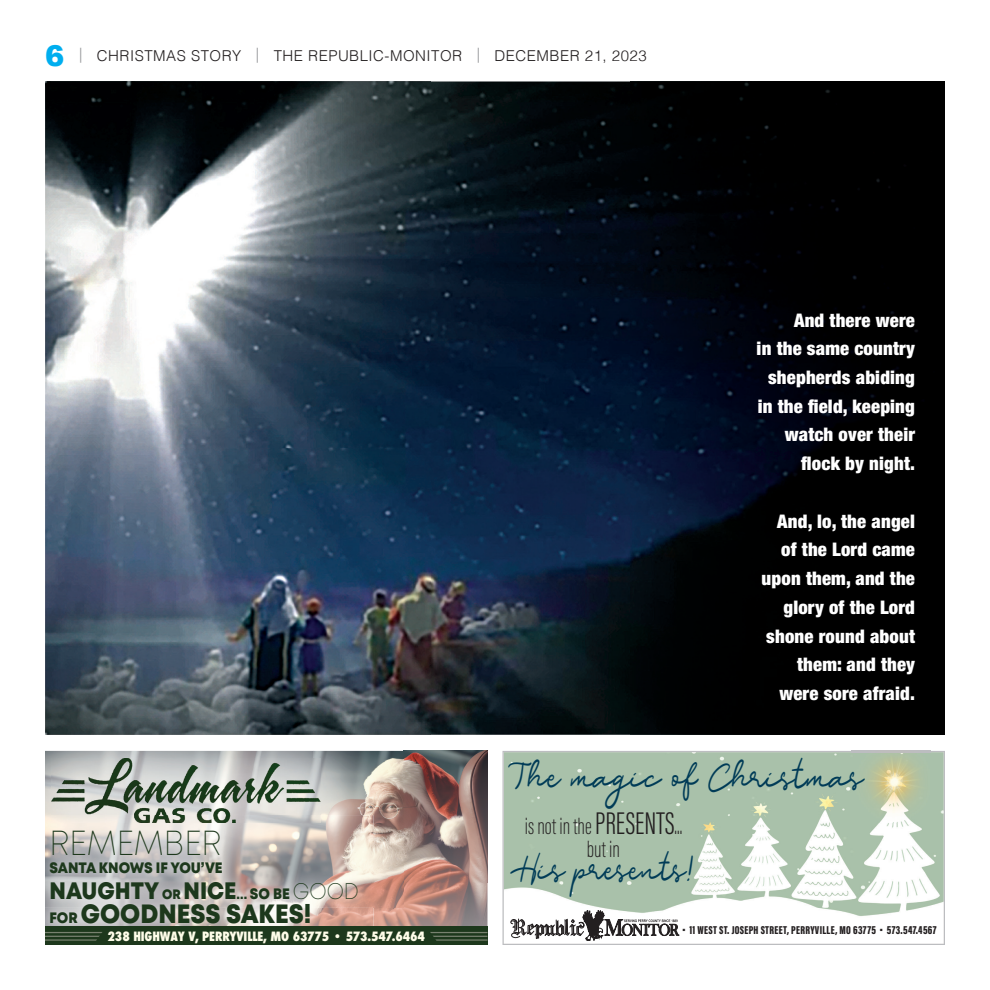
<style>
.page{position:relative;width:990px;height:990px;background:#fff}
.page>*{position:absolute;margin:0;border:0;box-sizing:border-box;transform-origin:0 0}
.t1{font:34.75px "Mont Extra Light DEMO";color:#1d381c;scale:.91 1}
.t2{font:32.5px "Dear Jane";color:#003b57;scale:.74 1}
.t3{font:31.25px "Dear Jane";color:#003b57;scale:.73 1}
.t4{font:26.38px "Mont Heavy DEMO";color:#1d381c;scale:.91 1}
.t5{font:23.75px "Mont Heavy DEMO";color:#1d381c;scale:.91 1}
.t6{font:200 23.25px/23.5px "Acumin Pro Extra Cond";color:#231f20;text-align:center}
.t7{font:900 condensed 18.75px/28.8px "Helvetica Neue LT Std";letter-spacing:.01em;color:#fff;text-align:right}
.t8{font:15.12px "Mont Heavy DEMO";color:#1d381c;scale:.91 1}
.t9{font:300 15px "Helvetica";letter-spacing:.035em;color:#231f20}
.t10{font:800 condensed 12.5px "Futura";letter-spacing:-.01em;color:#fffde9}
.t11{font:900 11.75px "Acumin Pro Extra Cond";letter-spacing:.025em;color:#231f20}
.s1{font-family:"Arial";font-weight:900;font-size:28.75px;color:#00aeef}
.s2{color:#939598}
.s3{font-size:13.62px}
.s4{font-size:15.12px}
.s5{font-family:"Mont Extra Light DEMO";font-size:22.62px}
.s6{font-weight:300;font-size:32.38px}
.s7{font-size:25.88px}
.s8{font-size:28.12px}
</style>
<div class="page">
<img style="left:403px;top:751px;width:85px;height:131px">
<img style="left:374px;top:882px;width:114px;height:44px">
<img style="left:314px;top:751px;width:89px;height:78px">
<img style="left:45px;top:751px;width:269px;height:39px">
<img style="left:45px;top:790px;width:7px;height:25px">
<img style="left:374px;top:829px;width:29px;height:79px">
<img style="left:52px;top:758px;width:268px;height:57px">
<img style="left:45px;top:815px;width:329px;height:111px">
<div style="left:45px;top:926px;width:443px;height:19px;background:#1d381c"></div>
<svg style="left:45px;top:932px;width:58px;height:9px"></svg>
<svg style="left:430px;top:932px;width:58px;height:9px"></svg>
<img style="left:45px;top:81px;width:585px;height:654px">
<img style="left:630px;top:81px;width:315px;height:654px">
<svg style="left:502px;top:751px;width:443px;height:194px;fill:#a9c1aa"></svg>
<svg style="left:511px;top:910px;width:168px;height:31px"></svg>
<img style="left:851px;top:751px;width:79px;height:72px">
<p class="t9" style="left:45px;top:42px;width:603px"><span class="s1">6</span> <span class="s2">|</span> CHRISTMAS STORY <span class="s2">|</span> THE REPUBLIC-MONITOR <span class="s2">|</span> DECEMBER 21, 2023</p>
<p class="t7" style="left:757px;top:305px;width:160px">And there were<br>in the same country shepherds abiding in the field, keeping watch over their flock by night.</p>
<p class="t7" style="left:762px;top:506px;width:155px">And, lo, the angel of the Lord came upon them, and the glory of the Lord shone round about them: and they were sore afraid.</p>
<h1 class="t1" style="left:49px;top:823px;width:191px">REMEMBER</h1>
<p class="t8" style="left:49px;top:859px;width:192px">SANTA KNOWS IF YOU’VE</p>
<p class="t5" style="left:49px;top:877px;width:342px">NAUGHTY <span class="s3">OR</span> NICE<span class="s3">...</span> <span class="s4">SO BE</span> <span class="s5">GOOD</span></p>
<h3 class="t4" style="left:49px;top:899px;width:289px"><span class="s4">FOR</span> GOODNESS SAKES!</h3>
<p class="t10" style="left:108px;top:928px;width:319px">238 HIGHWAY V, PERRYVILLE, MO 63775 • 573.547.6464</p>
<h2 class="t2" style="left:511px;top:761px;width:479px">The magic of Christmas</h2>
<p class="t6" style="left:525px;top:814px;width:159px">is not in the <span class="s6">PRESENTS</span><span class="s7">... </span>but in</p>
<h3 class="t3" style="left:511px;top:854px;width:251px">His <span class="s8">p</span>resents!</h3>
<p class="t11" style="left:683px;top:923px;width:256px">• 11 WEST ST. JOSEPH STREET, PERRYVILLE, MO 63775 • 573.547.4567</p>
</div>
